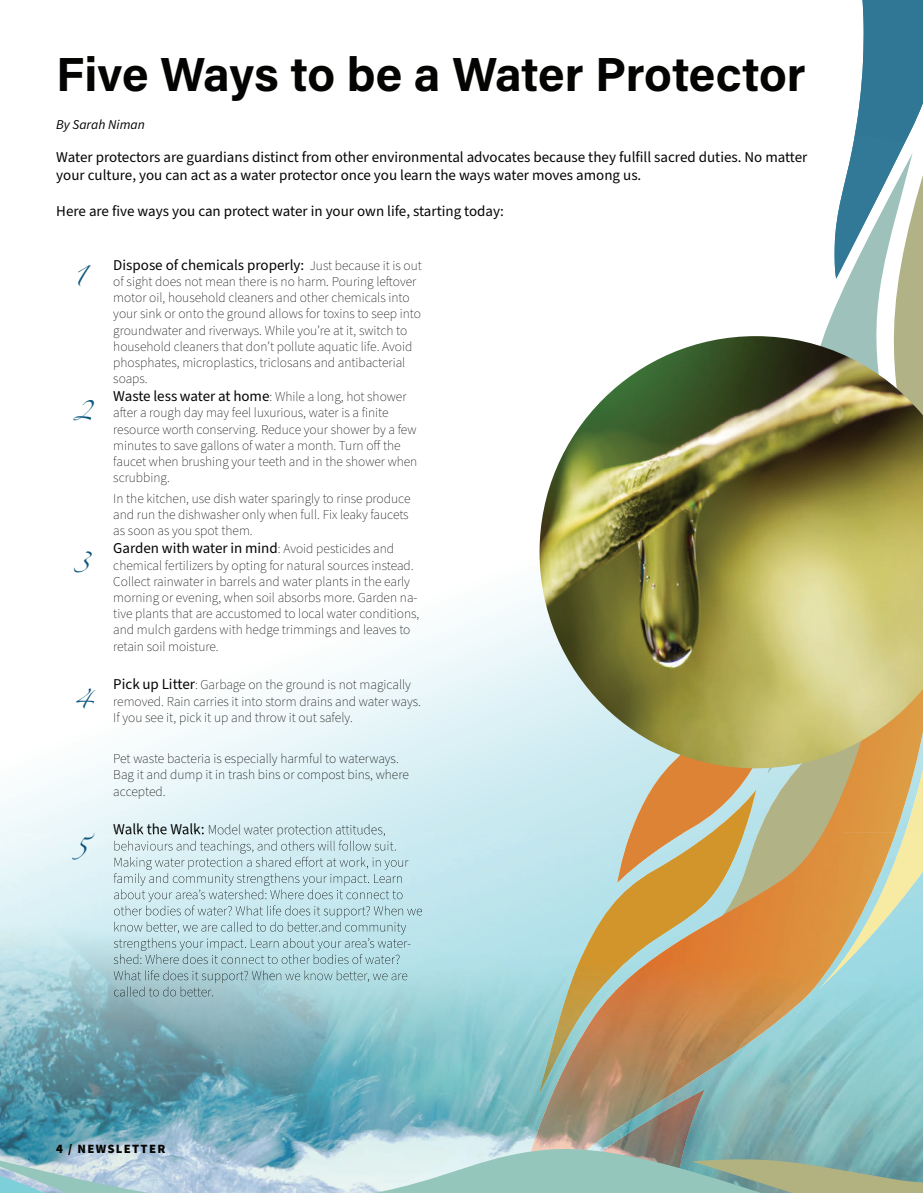
<style>
.page{position:relative;width:923px;height:1193px;background:#fff}
.page>*{position:absolute;margin:0;border:0;box-sizing:border-box;transform-origin:0 0}
.t1{font:700 47.85px "Acumin Pro";letter-spacing:-.01em;color:#040503}
.t2{font:18px "Zapfino";color:#0f587f}
.t3{font:15px/18px "Source Sans Pro";color:#040503}
.t4{font:200 13.5px/16.2px "Source Sans Pro";color:#040503}
.t5{font:italic 13.5px "Source Sans Pro";color:#040503}
.t6{font:900 12.75px "Source Sans Pro";letter-spacing:.1em;color:#040503}
.s1{font-weight:200;font-size:13.5px}
.s2{font-weight:400;font-size:15px}
</style>
<div class="page">
<svg style="left:0;top:595px;width:617px;height:238px"></svg>
<div style="left:114px;top:823px;width:91px;height:10px;background:#e1f3f8"></div>
<div style="left:209px;top:824px;width:176px;height:9px;background:#d6eff3"></div>
<div style="left:539px;top:789px;width:78px;height:44px;background:#c4e7ee"></div>
<svg style="left:798px;top:294px;width:124px;height:539px;background:#d2b682"></svg>
<svg style="left:841px;top:279px;width:81px;height:57px"></svg>
<svg style="left:617px;top:768px;width:181px;height:65px;background:#cbb086"></svg>
<svg style="left:834px;top:134px;width:88px;height:145px"></svg>
<img style="left:855px;top:0;width:67px;height:142px">
<img style="left:0;top:833px;width:539px;height:256px">
<img style="left:820px;top:989px;width:52px;height:100px">
<img style="left:114px;top:833px;width:91px;height:1px">
<img style="left:209px;top:833px;width:176px;height:4px">
<img style="left:115px;top:840px;width:281px;height:13px">
<img style="left:115px;top:856px;width:293px;height:13px">
<img style="left:114px;top:873px;width:289px;height:13px">
<img style="left:114px;top:889px;width:289px;height:13px">
<img style="left:114px;top:905px;width:308px;height:13px">
<img style="left:115px;top:921px;width:291px;height:13px">
<img style="left:114px;top:938px;width:296px;height:12px">
<img style="left:114px;top:954px;width:286px;height:10px">
<img style="left:114px;top:970px;width:294px;height:13px">
<img style="left:114px;top:986px;width:99px;height:10px">
<img style="left:539px;top:833px;width:204px;height:256px">
<img style="left:818px;top:833px;width:104px;height:156px">
<img style="left:722px;top:833px;width:12px;height:75px">
<img style="left:734px;top:833px;width:161px;height:154px">
<img style="left:680px;top:908px;width:54px;height:180px">
<img style="left:572px;top:940px;width:109px;height:149px">
<img style="left:734px;top:986px;width:81px;height:53px">
<img style="left:519px;top:1051px;width:54px;height:38px">
<img style="left:734px;top:1038px;width:21px;height:15px">
<img style="left:617px;top:833px;width:66px;height:49px">
<img style="left:539px;top:336px;width:383px;height:432px">
<svg style="left:0;top:1089px;width:922px;height:103px;background:#8cb4b7"></svg>
<h1 class="t1" style="left:56px;top:41px;width:750px">Five Ways to be a Water Protector</h1>
<p class="t5" style="left:56px;top:115px;width:90px">By Sarah Niman</p>
<p class="t3" style="left:56px;top:148px;width:752px">Water protectors are guardians distinct from other environmental advocates because they fulfill sacred duties. No matter your culture, you can act as a water protector once you learn the ways water moves among us.</p>
<p class="t3" style="left:56px;top:202px;width:449px">Here are five ways you can protect water in your own life, starting today:</p>
<h2 class="t2" style="left:74px;top:268px;width:14px">1</h2>
<h2 class="t2" style="left:74px;top:403px;width:20px">2</h2>
<h2 class="t2" style="left:74px;top:554px;width:17px">3</h2>
<h2 class="t2" style="left:74px;top:691px;width:20px">4</h2>
<h2 class="t2" style="left:74px;top:840px;width:15px">5</h2>
<p class="t3" style="left:113px;top:256px;width:310px">Dispose of chemicals properly: <span class="s1">Just because it is out</span></p>
<p class="t4" style="left:113px;top:274px;width:309px">of sight does not mean there is no harm. Pouring leftover motor oil, household cleaners and other chemicals into your sink or onto the ground allows for toxins to seep into groundwater and riverways. While you’re at it, switch to household cleaners that don’t pollute aquatic life. Avoid phosphates, microplastics, triclosans and antibacterial soaps.</p>
<p class="t4" style="left:113px;top:389px;width:305px"><span class="s2">Waste less water at home</span>: While a long, hot shower after a rough day may feel luxurious, water is a finite resource worth conserving. Reduce your shower by a few minutes to save gallons of water a month. Turn off the faucet when brushing your teeth and in the shower when scrubbing.</p>
<p class="t4" style="left:113px;top:491px;width:298px">In the kitchen, use dish water sparingly to rinse produce and run the dishwasher only when full. Fix leaky faucets as soon as you spot them.</p>
<p class="t3" style="left:113px;top:540px;width:282px">Garden with water in mind<span class="s1">: Avoid pesticides and</span></p>
<p class="t4" style="left:113px;top:557px;width:307px">chemical fertilizers by opting for natural sources instead.<br>Collect rainwater in barrels and water plants in the early morning or evening, when soil absorbs more. Garden na&shy;tive plants that are accustomed to local water conditions, and mulch gardens with hedge trimmings and leaves to retain soil moisture.</p>
<p class="t4" style="left:113px;top:677px;width:309px"><span class="s2">Pick up Litter</span>: Garbage on the ground is not magically removed. Rain carries it into storm drains and water ways.<br>If you see it, pick it up and throw it out safely.</p>
<p class="t4" style="left:113px;top:751px;width:297px">Pet waste bacteria is especially harmful to waterways.<br>Bag it and dump it in trash bins or compost bins, where accepted.</p>
<p class="t4" style="left:113px;top:822px;width:274px"><span class="s2">Walk the Walk:</span> Model water protection attitudes,</p>
<p class="t6" style="left:56px;top:1140px;width:111px">4 / NEWSLETTER</p>
</div>
